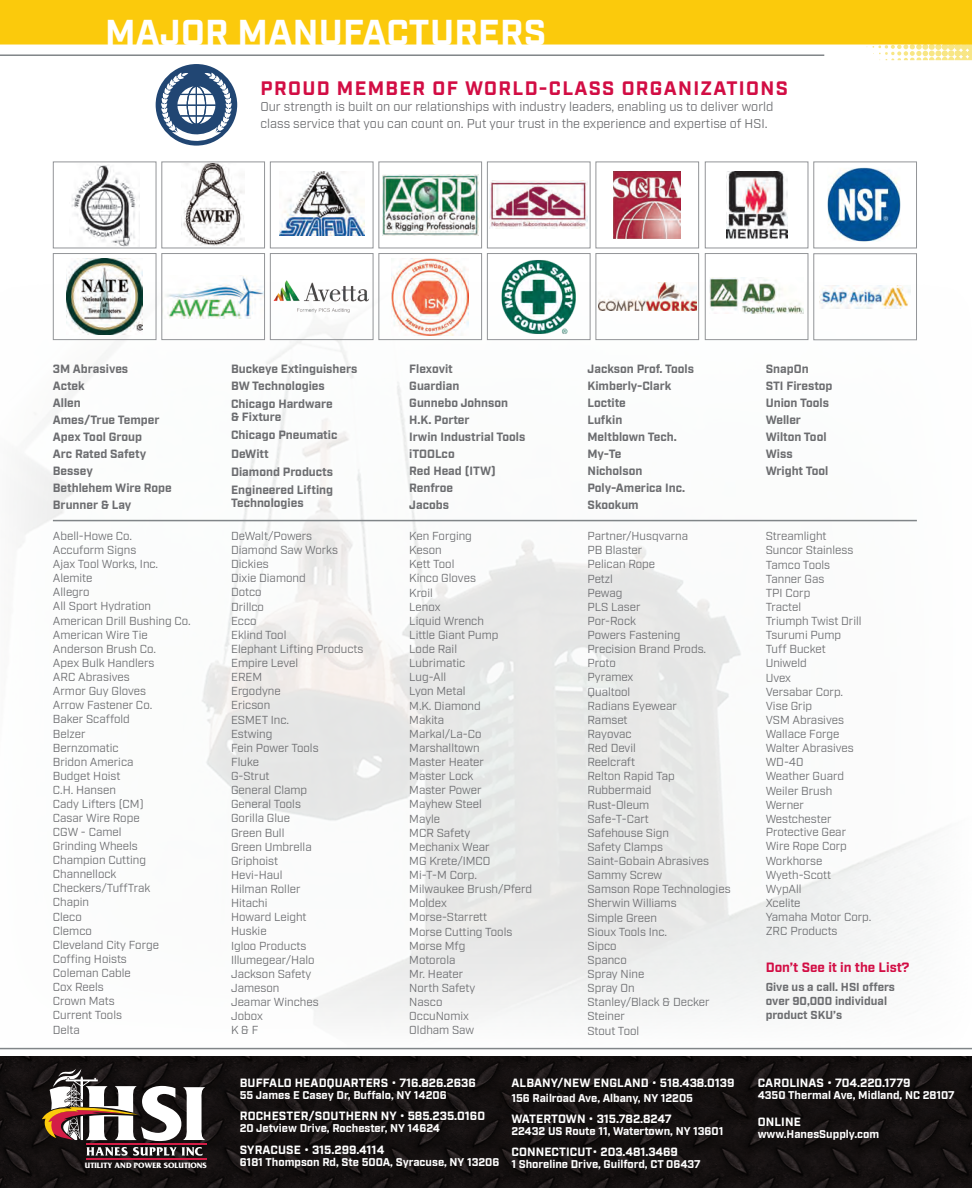
<style>
.page{position:relative;width:972px;height:1188px;background:#fff}
.page>*{position:absolute;margin:0;border:0;box-sizing:border-box;transform-origin:0 0}
.t1{font:700 36px "Industry";letter-spacing:.01em;color:#fff}
.t2{font:700 19.5px "Industry";letter-spacing:.07em;color:#d20d44}
.t3{font:700 16.5px "Industry";letter-spacing:.01em;color:#fff}
.t4{font:700 13.5px "Industry";color:#d20d44}
.t5{font:12.75px/16.5px "Industry";color:#6c6d70}
.t6{font:700 12px/17px "Industry";color:#6c6d70}
.t7{font:700 12px "Industry";letter-spacing:.01em;color:#fff}
.t8{font:11.7px/14.1px "Industry";color:#6c6d70}
.t9{font:700 11.7px/14px "Industry";color:#6c6d70}
.t10{font:700 11.25px "Industry";color:#fff}
.t11{font:700 8.1px "Friz Quadrata Std";color:#fff}
</style>
<div class="page">
<div style="left:0;top:1057px;width:972px;height:131px;background:#130f0f"></div>
<img style="left:0;top:279px;width:972px;height:771px">
<svg style="left:0;top:0;width:972px;height:61px"></svg>
<hr style="left:0;top:54px;width:824px;height:2px;background:#808588">
<hr style="left:0;top:1048px;width:972px;height:1px;background:#808588">
<hr style="left:53px;top:520px;width:864px;height:1px;background:#808588">
<img style="left:72px;top:165px;width:68px;height:81px">
<div style="left:53px;top:162px;width:103px;height:86px;border:1px solid #939598"></div>
<img style="left:382px;top:175px;width:96px;height:60px">
<div style="left:378px;top:162px;width:104px;height:86px;border:1px solid #939598"></div>
<img style="left:183px;top:164px;width:61px;height:82px">
<div style="left:161px;top:162px;width:104px;height:86px;border:1px solid #939598"></div>
<img style="left:490px;top:181px;width:98px;height:48px">
<div style="left:487px;top:162px;width:104px;height:86px;border:1px solid #939598"></div>
<img style="left:726px;top:171px;width:61px;height:68px">
<div style="left:705px;top:162px;width:103px;height:86px;border:1px solid #939598"></div>
<img style="left:279px;top:172px;width:85px;height:63px">
<div style="left:270px;top:162px;width:103px;height:86px;border:1px solid #939598"></div>
<img style="left:614px;top:172px;width:67px;height:66px">
<div style="left:596px;top:162px;width:103px;height:86px;border:1px solid #939598"></div>
<img style="left:827px;top:167px;width:74px;height:75px">
<div style="left:813px;top:162px;width:104px;height:86px;border:1px solid #939598"></div>
<img style="left:820px;top:285px;width:90px;height:23px">
<div style="left:813px;top:253px;width:104px;height:87px;border:1px solid #939598"></div>
<img style="left:67px;top:258px;width:76px;height:77px">
<div style="left:53px;top:253px;width:103px;height:87px;border:1px solid #939598"></div>
<img style="left:392px;top:258px;width:77px;height:77px">
<div style="left:378px;top:253px;width:104px;height:87px;border:1px solid #939598"></div>
<img style="left:163px;top:276px;width:100px;height:42px">
<div style="left:161px;top:253px;width:104px;height:87px;border:1px solid #939598"></div>
<img style="left:500px;top:260px;width:77px;height:76px">
<div style="left:487px;top:253px;width:104px;height:87px;border:1px solid #939598"></div>
<img style="left:710px;top:278px;width:94px;height:35px">
<div style="left:705px;top:253px;width:103px;height:87px;border:1px solid #939598"></div>
<img style="left:273px;top:280px;width:97px;height:33px">
<div style="left:270px;top:253px;width:103px;height:87px;border:1px solid #939598"></div>
<img style="left:598px;top:283px;width:98px;height:28px">
<div style="left:596px;top:253px;width:103px;height:87px;border:1px solid #939598"></div>
<div style="left:156px;top:64px;width:81px;height:82px;background:#214673;border-radius:50%"></div>
<svg style="left:161px;top:73px;width:71px;height:68px"></svg>
<hr style="left:86px;top:1143px;width:120px;height:2px;background:#d41d46">
<svg style="left:0;top:1147px;width:968px;height:41px"></svg>
<svg style="left:0;top:1069px;width:972px;height:72px"></svg>
<h1 class="t1" style="left:105px;top:11px;width:443px">MAJOR MANUFACTURERS</h1>
<h2 class="t2" style="left:260px;top:76px;width:529px">PROUD MEMBER OF WORLD-CLASS ORGANIZATIONS</h2>
<p class="t5" style="left:260px;top:99px;width:515px">Our strength is built on our relationships with industry leaders, enabling us to deliver world class service that you can count on. Put your trust in the experience and expertise of HSI.</p>
<p class="t6" style="left:53px;top:361px;width:120px">3M Abrasives<br>Actek<br>Allen<br>Ames/True Temper<br>Apex Tool Group<br>Arc Rated Safety<br>Bessey<br>Bethlehem Wire Rope<br>Brunner &amp; Lay</p>
<p class="t6" style="left:231px;top:360px;width:128px;line-height:17.5px">Buckeye Extinguishers<br>BW Technologies<br>Chicago Hardware</p>
<p class="t6" style="left:231px;top:409px;width:108px;line-height:18.1px">&amp; Fixture<br>Chicago Pneumatic<br>DeWitt<br>Diamond Products<br>Engineered Lifting</p>
<p class="t6" style="left:231px;top:495px;width:74px">Technologies</p>
<p class="t6" style="left:409px;top:361px;width:118px">Flexovit<br>Guardian<br>Gunnebo Johnson<br>H.K. Porter<br>Irwin Industrial Tools iTOOLco<br>Red Head (ITW)<br>Renfroe<br>Jacobs</p>
<p class="t6" style="left:588px;top:361px;width:108px">Jackson Prof. Tools<br>Kimberly-Clark<br>Loctite<br>Lufkin<br>Meltblown Tech.<br>My-Te<br>Nicholson<br>Poly-America Inc.<br>Skookum</p>
<p class="t6" style="left:766px;top:361px;width:68px">SnapOn<br>STI Firestop<br>Union Tools<br>Weller<br>Wilton Tool<br>Wiss<br>Wright Tool</p>
<p class="t8" style="left:53px;top:529px;width:139px">Abell-Howe Co.<br>Accuform Signs<br>Ajax Tool Works, Inc.<br>Alemite<br>Allegro<br>All Sport Hydration<br>American Drill Bushing Co.<br>American Wire Tie<br>Anderson Brush Co.<br>Apex Bulk Handlers<br>ARC Abrasives<br>Armor Guy Gloves<br>Arrow Fastener Co.<br>Baker Scaffold<br>Belzer<br>Bernzomatic<br>Bridon America<br>Budget Hoist<br>C.H. Hansen<br>Cady Lifters (CM)<br>Casar Wire Rope<br>CGW - Camel<br>Grinding Wheels<br>Champion Cutting<br>Channellock<br>Checkers/TuffTrak<br>Chapin<br>Cleco<br>Clemco<br>Cleveland City Forge<br>Coffing Hoists<br>Coleman Cable<br>Cox Reels<br>Crown Mats<br>Current Tools<br>Delta</p>
<p class="t8" style="left:231px;top:529px;width:134px">DeWalt/Powers<br>Diamond Saw Works<br>Dickies<br>Dixie Diamond<br>Dotco<br>Drillco<br>Ecco<br>Eklind Tool<br>Elephant Lifting Products<br>Empire Level<br>EREM<br>Ergodyne<br>Ericson<br>ESMET Inc.<br>Estwing<br>Fein Power Tools<br>Fluke<br>G-Strut<br>General Clamp<br>General Tools<br>Gorilla Glue<br>Green Bull<br>Green Umbrella<br>Griphoist<br>Hevi-Haul<br>Hilman Roller<br>Hitachi<br>Howard Leight<br>Huskie<br>Igloo Products<br>Illumegear/Halo<br>Jackson Safety<br>Jameson<br>Jeamar Winches<br>Jobox<br>K &amp; F</p>
<p class="t8" style="left:409px;top:529px;width:124px">Ken Forging<br>Keson<br>Kett Tool<br>Kinco Gloves<br>Kroil<br>Lenox<br>Liquid Wrench<br>Little Giant Pump<br>Lode Rail<br>Lubrimatic<br>Lug-All<br>Lyon Metal<br>M.K. Diamond<br>Makita<br>Markal/La-Co<br>Marshalltown<br>Master Heater<br>Master Lock<br>Master Power<br>Mayhew Steel<br>Mayle<br>MCR Safety<br>Mechanix Wear<br>MG Krete/IMCO<br>Mi-T-M Corp.<br>Milwaukee Brush/Pferd<br>Moldex<br>Morse-Starrett<br>Morse Cutting Tools<br>Morse Mfg<br>Motorola<br>Mr. Heater<br>North Safety<br>Nasco<br>OccuNomix<br>Oldham Saw</p>
<p class="t8" style="left:588px;top:529px;width:145px">Partner/Husqvarna<br>PB Blaster<br>Pelican Rope<br>Petzl<br>Pewag<br>PLS Laser<br>Por-Rock<br>Powers Fastening<br>Precision Brand Prods.<br>Proto<br>Pyramex<br>Qualtool<br>Radians Eyewear<br>Ramset<br>Rayovac<br>Red Devil<br>Reelcraft<br>Relton Rapid Tap<br>Rubbermaid<br>Rust-Oleum<br>Safe-T-Cart<br>Safehouse Sign<br>Safety Clamps<br>Saint-Gobain Abrasives<br>Sammy Screw<br>Samson Rope Technologies<br>Sherwin Williams<br>Simple Green<br>Sioux Tools Inc.<br>Sipco<br>Spanco<br>Spray Nine<br>Spray On<br>Stanley/Black &amp; Decker<br>Steiner<br>Stout Tool</p>
<p class="t8" style="left:766px;top:529px;width:107px">Streamlight<br>Suncor Stainless<br>Tamco Tools<br>Tanner Gas<br>TPI Corp<br>Tractel<br>Triumph Twist Drill<br>Tsurumi Pump<br>Tuff Bucket<br>Uniweld<br>Uvex<br>Versabar Corp.<br>Vise Grip<br>VSM Abrasives<br>Wallace Forge<br>Walter Abrasives<br>WD-40<br>Weather Guard<br>Weiler Brush<br>Werner<br>Westchester<br>Protective Gear<br>Wire Rope Corp<br>Workhorse<br>Wyeth-Scott<br>WypAll<br>Xcelite<br>Yamaha Motor Corp.<br>ZRC Products</p>
<p class="t4" style="left:766px;top:959px;width:145px">Don’t See it in the List?</p>
<p class="t9" style="left:766px;top:980px;width:131px">Give us a call. HSI offers over 90,000 individual product SKU’s</p>
<p class="t7" style="left:240px;top:1076px;width:238px">BUFFALO HEADQUARTERS • 716.826.2636</p>
<p class="t10" style="left:240px;top:1089px;width:209px">55 James E Casey Dr, Buffalo, NY 14206</p>
<p class="t7" style="left:240px;top:1109px;width:247px">ROCHESTER/SOUTHERN NY • 585.235.0160</p>
<p class="t10" style="left:240px;top:1122px;width:202px">20 Jetview Drive, Rochester, NY 14624</p>
<p class="t7" style="left:240px;top:1142px;width:146px">SYRACUSE • 315.299.4114</p>
<p class="t10" style="left:240px;top:1155px;width:261px">6181 Thompson Rd, Ste 500A, Syracuse, NY 13206</p>
<h3 class="t3" style="left:33px;top:1157px;width:205px">WWW.HANESSUPPLY.COM</h3>
<p class="t11" style="left:85px;top:1161px;width:123px">UTILITY AND POWER SOLUTIONS</p>
<p class="t7" style="left:511px;top:1076px;width:225px">ALBANY/NEW ENGLAND • 518.438.0139</p>
<p class="t10" style="left:511px;top:1091px;width:183px">156 Railroad Ave, Albany, NY 12205</p>
<p class="t7" style="left:511px;top:1111px;width:162px">WATERTOWN • 315.782.8247</p>
<p class="t10" style="left:511px;top:1124px;width:214px">22432 US Route 11, Watertown, NY 13601</p>
<p class="t7" style="left:511px;top:1145px;width:168px">CONNECTICUT• 203.481.3469</p>
<p class="t10" style="left:511px;top:1157px;width:191px">1 Shoreline Drive, Guilford, CT 06437</p>
<p class="t7" style="left:758px;top:1076px;width:154px">CAROLINAS • 704.220.1779</p>
<p class="t10" style="left:758px;top:1089px;width:199px">4350 Thermal Ave, Midland, NC 28107</p>
<p class="t7" style="left:758px;top:1114px;width:45px">ONLINE</p>
<p class="t10" style="left:758px;top:1127px;width:123px">www.HanesSupply.com</p>
</div>
